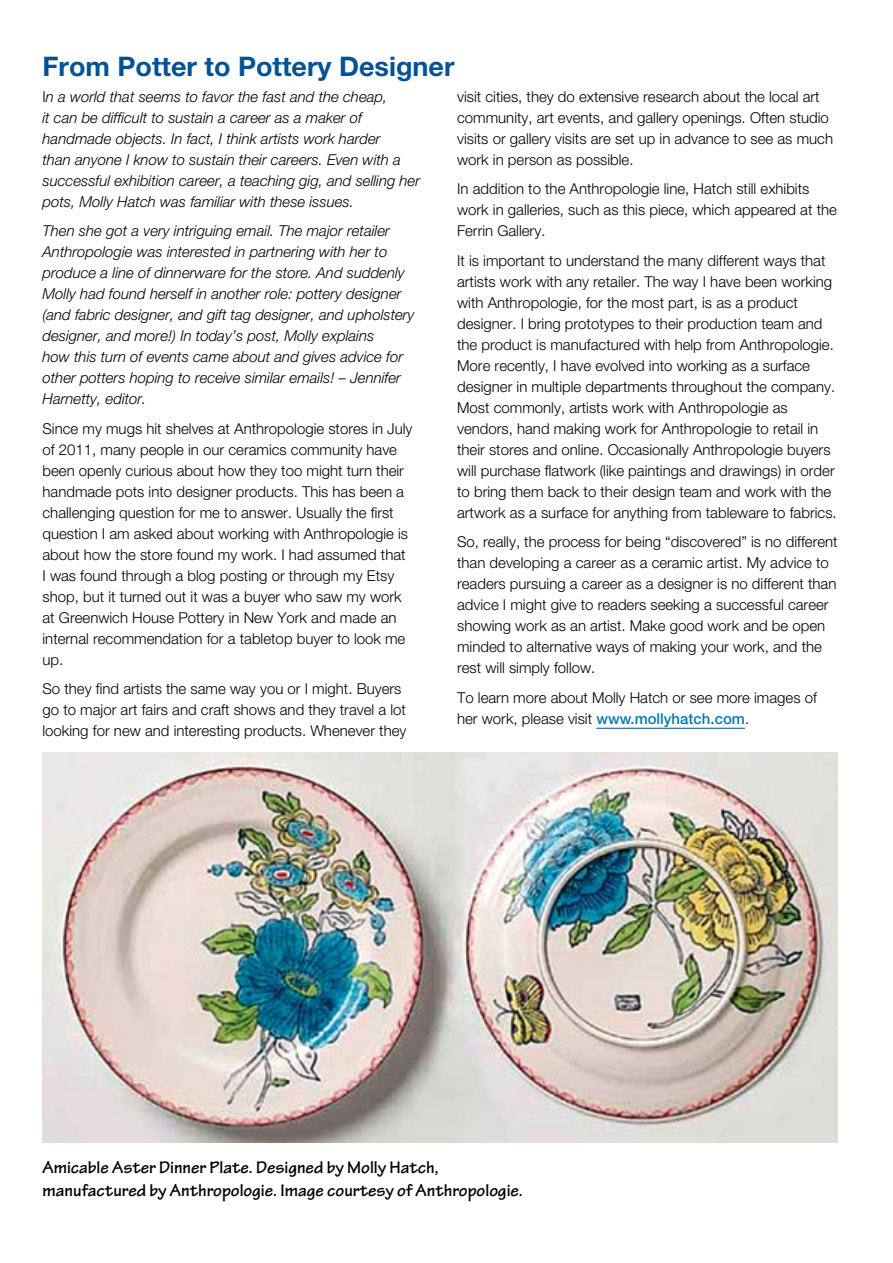
<style>
.page{position:relative;width:893px;height:1263px;background:#fff}
.page>*{position:absolute;margin:0;border:0;box-sizing:border-box;transform-origin:0 0}
.t1{font:700 27px "Helvetica Neue";color:#005296}
.t2{font:700 18px/22.5px "Tekton Pro";color:#000}
.t3{font:300 15px/21px "Helvetica Neue";color:#000}
.t4{font:italic 300 15px/21px "Helvetica Neue";color:#000}
.s1{font-style:normal}
.s2{font-weight:500;color:#007cb5}
</style>
<div class="page">
<hr style="left:596px;top:728px;width:149px;height:1px;background:#005296">
<img style="left:43px;top:753px;width:795px;height:389px">
<h1 class="t1" style="left:43px;top:50px;width:414px">From Potter to Pottery Designer</h1>
<p class="t4" style="left:43px;top:86px;width:379px"><span class="s1">I</span>n a world that seems to favor the fast and the cheap,<br>it can be difficult to sustain a career as a maker of handmade objects. In fact, I think artists work harder<br>than anyone I know to sustain their careers. Even with a successful exhibition career, a teaching gig, and selling her pots, Molly Hatch was familiar with these issues.</p>
<p class="t4" style="left:43px;top:220px;width:374px">Then she got a very intriguing email. The major retailer Anthropologie was interested in partnering with her to produce a line of dinnerware for the store. And suddenly Molly had found herself in another role: pottery designer (and fabric designer, and gift tag designer, and upholstery designer, and more!) In today’s post, Molly explains<br>how this turn of events came about and gives advice for other potters hoping to receive similar emails! – Jennifer Harnetty, editor.</p>
<p class="t3" style="left:43px;top:417px;width:372px">Since my mugs hit shelves at Anthropologie stores in July of 2011, many people in our ceramics community have been openly curious about how they too might turn their handmade pots into designer products. This has been a challenging question for me to answer. Usually the first question I am asked about working with Anthropologie is about how the store found my work. I had assumed that I was found through a blog posting or through my Etsy shop, but it turned out it was a buyer who saw my work at Greenwich House Pottery in New York and made an internal recommendation for a tabletop buyer to look me up.</p>
<p class="t3" style="left:43px;top:678px;width:365px">So they find artists the same way you or I might. Buyers go to major art fairs and craft shows and they travel a lot looking for new and interesting products. Whenever they</p>
<p class="t3" style="left:457px;top:85px;width:377px">visit cities, they do extensive research about the local art community, art events, and gallery openings. Often studio visits or gallery visits are set up in advance to see as much work in person as possible.</p>
<p class="t3" style="left:457px;top:178px;width:381px">In addition to the Anthropologie line, Hatch still exhibits work in galleries, such as this piece, which appeared at the<br>Ferrin Gallery.</p>
<p class="t3" style="left:457px;top:249px;width:381px">It is important to understand the many different ways that artists work with any retailer. The way I have been working with Anthropologie, for the most part, is as a product designer. I bring prototypes to their production team and the product is manufactured with help from Anthropologie.<br>More recently, I have evolved into working as a surface designer in multiple departments throughout the company.<br>Most commonly, artists work with Anthropologie as vendors, hand making work for Anthropologie to retail in their stores and online. Occasionally Anthropologie buyers will purchase flatwork (like paintings and drawings) in order to bring them back to their design team and work with the artwork as a surface for anything from tableware to fabrics.</p>
<p class="t3" style="left:457px;top:531px;width:382px">So, really, the process for being “discovered” is no different than developing a career as a ceramic artist. My advice to readers pursuing a career as a designer is no different than advice I might give to readers seeking a successful career showing work as an artist. Make good work and be open minded to alternative ways of making your work, and the rest will simply follow.</p>
<p class="t3" style="left:457px;top:686px;width:361px">To learn more about Molly Hatch or see more images of her work, please visit <span class="s2">www.mollyhatch.com</span>.</p>
<p class="t2" style="left:43px;top:1156px;width:482px">Amicable Aster Dinner Plate. Designed by Molly Hatch, manufactured by Anthropologie. Image courtesy of Anthropologie.</p>
</div>
